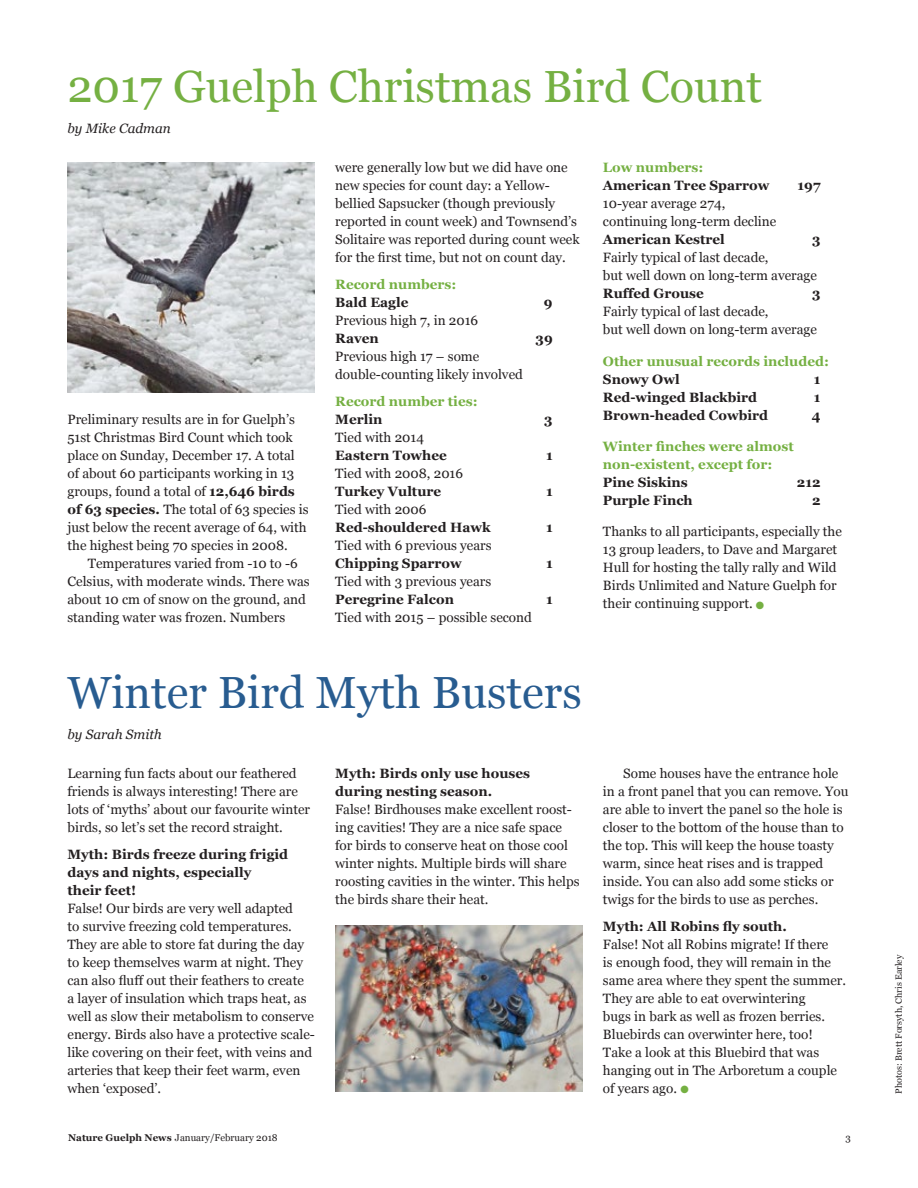
<style>
.page{position:relative;width:918px;height:1188px;background:#fff}
.page>*{position:absolute;margin:0;border:0;box-sizing:border-box;transform-origin:0 0}
.t1{font:45px "Georgia";color:#75b042}
.t2{font:45px "Georgia";color:#285c90}
.t3{font:13.5px/18px "Georgia";color:#231f20}
.t4{font:700 13.5px/18px "Georgia";color:#231f20}
.t5{font:700 13.5px/18px "Georgia";color:#75b042}
.t6{font:italic 13.5px "Georgia";color:#231f20}
.t7{font:9.75px "Georgia";color:#231f20}
.t8{font:9px "Georgia";color:#231f20}
.s1{font-weight:700}
.s2{color:#75b042}
</style>
<div class="page">
<img style="left:68px;top:162px;width:247px;height:231px">
<img style="left:335px;top:926px;width:248px;height:166px">
<h1 class="t1" style="left:68px;top:60px;width:696px">2017 Guelph Christmas Bird Count</h1>
<p class="t6" style="left:68px;top:121px;width:105px">by Mike Cadman</p>
<p class="t3" style="left:68px;top:411px;width:243px">Preliminary results are in for Guelph’s 51st Christmas Bird Count which took place on Sunday, December 17. A total of about 60 participants working in 13 groups, found a total of <span class="s1">12,646 birds of 63 species.</span> The total of 63 species is just below the recent average of 64, with the highest being 70 species in 2008.</p>
<p class="t3" style="left:68px;top:554px;width:244px;text-indent:20px">Temperatures varied from -10 to -6<br>Celsius, with moderate winds. There was about 10 cm of snow on the ground, and standing water was frozen. Numbers</p>
<p class="t3" style="left:335px;top:158px;width:246px">were generally low but we did have one new species for count day: a Yellow&shy;bellied Sapsucker (though previously reported in count week) and Townsend’s Solitaire was reported during count week for the first time, but not on count day.</p>
<p class="t5" style="left:335px;top:275px;width:123px">Record numbers:</p>
<p class="t4" style="left:335px;top:293px;width:75px">Bald Eagle</p>
<p class="t4" style="left:544px;top:293px;width:10px">9</p>
<p class="t3" style="left:335px;top:311px;width:145px">Previous high 7, in 2016</p>
<p class="t4" style="left:335px;top:329px;width:45px">Raven</p>
<p class="t4" style="left:536px;top:329px;width:19px">39</p>
<p class="t3" style="left:335px;top:347px;width:189px">Previous high 17 – some double-counting likely involved</p>
<p class="t5" style="left:335px;top:392px;width:144px">Record number ties:</p>
<p class="t4" style="left:335px;top:410px;width:49px">Merlin</p>
<p class="t4" style="left:544px;top:410px;width:10px">3</p>
<p class="t3" style="left:335px;top:428px;width:90px">Tied with 2014</p>
<p class="t4" style="left:335px;top:446px;width:113px">Eastern Towhee</p>
<p class="t4" style="left:546px;top:446px;width:8px">1</p>
<p class="t3" style="left:335px;top:464px;width:129px">Tied with 2008, 2016</p>
<p class="t4" style="left:335px;top:482px;width:107px">Turkey Vulture</p>
<p class="t4" style="left:546px;top:482px;width:8px">1</p>
<p class="t3" style="left:335px;top:500px;width:93px">Tied with 2006</p>
<p class="t4" style="left:335px;top:518px;width:157px">Red-shouldered Hawk</p>
<p class="t4" style="left:546px;top:518px;width:8px">1</p>
<p class="t3" style="left:335px;top:536px;width:158px">Tied with 6 previous years</p>
<p class="t4" style="left:335px;top:554px;width:128px">Chipping Sparrow</p>
<p class="t4" style="left:546px;top:554px;width:8px">1</p>
<p class="t3" style="left:335px;top:572px;width:158px">Tied with 3 previous years</p>
<p class="t4" style="left:335px;top:590px;width:120px">Peregrine Falcon</p>
<p class="t4" style="left:546px;top:590px;width:8px">1</p>
<p class="t3" style="left:335px;top:608px;width:198px">Tied with 2015 – possible second</p>
<h1 class="t2" style="left:68px;top:666px;width:516px">Winter Bird Myth Busters</h1>
<p class="t6" style="left:68px;top:727px;width:96px">by Sarah Smith</p>
<p class="t3" style="left:68px;top:765px;width:244px">Learning fun facts about our feathered friends is always interesting! There are lots of ‘myths’ about our favourite winter birds, so let’s set the record straight.</p>
<p class="t4" style="left:68px;top:846px;width:222px">Myth: Birds freeze during frigid days and nights, especially their feet!</p>
<p class="t3" style="left:68px;top:899px;width:249px">False! Our birds are very well adapted<br>to survive freezing cold temperatures.<br>They are able to store fat during the day to keep themselves warm at night. They can also fluff out their feathers to create<br>a layer of insulation which traps heat, as well as slow their metabolism to conserve energy. Birds also have a protective scale&shy;like covering on their feet, with veins and arteries that keep their feet warm, even when ‘exposed’.</p>
<p class="t4" style="left:335px;top:764px;width:196px">Myth: Birds only use houses during nesting season.</p>
<p class="t3" style="left:335px;top:800px;width:246px">False! Birdhouses make excellent roost&shy;ing cavities! They are a nice safe space for birds to conserve heat on those cool winter nights. Multiple birds will share roosting cavities in the winter. This helps the birds share their heat.</p>
<p class="t5" style="left:603px;top:158px;width:102px">Low numbers:</p>
<p class="t4" style="left:603px;top:176px;width:168px">American Tree Sparrow</p>
<p class="t4" style="left:798px;top:176px;width:24px">197</p>
<p class="t3" style="left:603px;top:194px;width:175px">10-year average 274, continuing long-term decline</p>
<p class="t4" style="left:603px;top:230px;width:123px">American Kestrel</p>
<p class="t4" style="left:812px;top:230px;width:10px">3</p>
<p class="t3" style="left:603px;top:248px;width:216px">Fairly typical of last decade,<br>but well down on long-term average</p>
<p class="t4" style="left:603px;top:284px;width:102px">Ruffed Grouse</p>
<p class="t4" style="left:812px;top:284px;width:10px">3</p>
<p class="t3" style="left:603px;top:302px;width:216px">Fairly typical of last decade,<br>but well down on long-term average</p>
<p class="t5" style="left:603px;top:352px;width:228px">Other unusual records included:</p>
<p class="t4" style="left:603px;top:370px;width:78px">Snowy Owl</p>
<p class="t4" style="left:814px;top:370px;width:8px">1</p>
<p class="t4" style="left:603px;top:388px;width:156px">Red-winged Blackbird</p>
<p class="t4" style="left:814px;top:388px;width:8px">1</p>
<p class="t4" style="left:603px;top:406px;width:167px">Brown-headed Cowbird</p>
<p class="t4" style="left:812px;top:406px;width:10px">4</p>
<p class="t5" style="left:603px;top:437px;width:192px">Winter finches were almost non-existent, except for:</p>
<p class="t4" style="left:603px;top:473px;width:86px">Pine Siskins</p>
<p class="t4" style="left:797px;top:473px;width:25px">212</p>
<p class="t4" style="left:603px;top:491px;width:91px">Purple Finch</p>
<p class="t4" style="left:812px;top:491px;width:10px">2</p>
<p class="t3" style="left:603px;top:523px;width:241px">Thanks to all participants, especially the 13 group leaders, to Dave and Margaret Hull for hosting the tally rally and Wild Birds Unlimited and Nature Guelph for their continuing support. <span class="s2">●</span></p>
<p class="t3" style="left:603px;top:764px;width:247px;text-indent:20px">Some houses have the entrance hole in a front panel that you can remove. You are able to invert the panel so the hole is closer to the bottom of the house than to the top. This will keep the house toasty warm, since heat rises and is trapped inside. You can also add some sticks or twigs for the birds to use as perches.</p>
<p class="t4" style="left:603px;top:917px;width:185px">Myth: All Robins fly south.</p>
<p class="t3" style="left:603px;top:935px;width:245px">False! Not all Robins migrate! If there<br>is enough food, they will remain in the same area where they spent the summer.<br>They are able to eat overwintering<br>bugs in bark as well as frozen berries.<br>Bluebirds can overwinter here, too!<br>Take a look at this Bluebird that was hanging out in The Arboretum a couple of years ago. <span class="s2">●</span></p>
<p class="t7" style="left:68px;top:1132px;width:211px"><span class="s1">Nature Guelph News</span> January/February 2018</p>
<p class="t7" style="left:846px;top:1132px;width:7px">3</p>
<p class="t8" style="left:894px;top:1094px;width:140px;rotate:-90deg">Photos: Brett Forsyth, Chris Earley</p>
</div>
